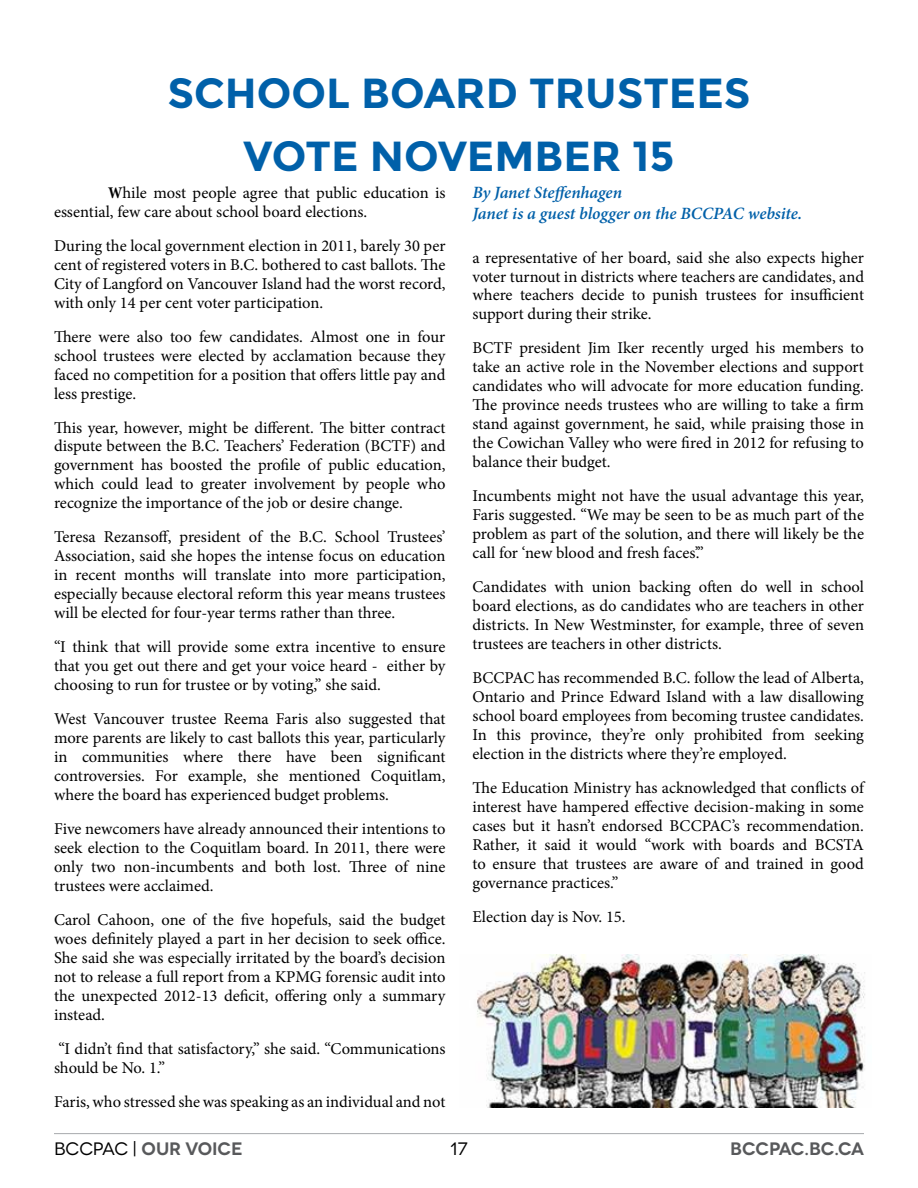
<style>
.page{position:relative;width:918px;height:1188px;background:#fff}
.page>*{position:absolute;margin:0;border:0;box-sizing:border-box;transform-origin:0 0}
.t1{font:700 42px/63.3px "Montserrat";color:#0060a9;text-align:center}
.t2{font:600 18px "Novecentowide";letter-spacing:-.01em;color:#58595b}
.t3{font:18px "Novecentowide";color:#000}
.t4{font:italic 600 17.25px/20.7px "Minion Pro";letter-spacing:-.005em;color:#0060a9}
.t5{font:16.5px/19px "Minion Pro";color:#000;text-align:justify}
.s1{font-weight:700;font-stretch:condensed}
.s2{font-weight:400;color:#000}
</style>
<div class="page">
<img style="left:477px;top:955px;width:388px;height:153px">
<hr style="left:54px;top:1133px;width:810px;height:1px;background:#a7a9ac">
<h1 class="t1" style="left:167px;top:62px;width:585px">SCHOOL BOARD TRUSTEES<br>VOTE NOVEMBER 15</h1>
<p class="t5" style="left:54px;top:183px;width:393px;text-indent:54px"><span class="s1">W</span>hile most people agree that public education is essential, few care about school board elections.</p>
<p class="t5" style="left:54px;top:236px;width:393px">During the local government election in 2011, barely 30 per cent of registered voters in B.C. bothered to cast ballots. The City of Langford on Vancouver Island had the worst record, with only 14 per cent voter participation.</p>
<p class="t5" style="left:54px;top:327px;width:393px">There were also too few candidates. Almost one in four school trustees were elected by acclamation because they faced no competition for a position that offers little pay and less prestige.</p>
<p class="t5" style="left:54px;top:418px;width:393px">This year, however, might be different. The bitter contract dispute between the B.C. Teachers’ Federation (BCTF) and government has boosted the profile of public education, which could lead to greater involvement by people who recognize the importance of the job or desire change.</p>
<p class="t5" style="left:54px;top:528px;width:393px">Teresa Rezansoff, president of the B.C. School Trustees’ Association, said she hopes the intense focus on education in recent months will translate into more participation, especially because electoral reform this year means trustees will be elected for four-year terms rather than three.</p>
<p class="t5" style="left:54px;top:638px;width:393px">“I think that will provide some extra incentive to ensure that you get out there and get your voice heard - either by choosing to run for trustee or by voting,” she said.</p>
<p class="t5" style="left:54px;top:709px;width:393px">West Vancouver trustee Reema Faris also suggested that more parents are likely to cast ballots this year, particularly in communities where there have been significant controversies. For example, she mentioned Coquitlam, where the board has experienced budget problems.</p>
<p class="t5" style="left:54px;top:819px;width:393px">Five newcomers have already announced their intentions to seek election to the Coquitlam board. In 2011, there were only two non-incumbents and both lost. Three of nine trustees were acclaimed.</p>
<p class="t5" style="left:54px;top:910px;width:393px">Carol Cahoon, one of the five hopefuls, said the budget woes definitely played a part in her decision to seek office.<br>She said she was especially irritated by the board’s decision not to release a full report from a KPMG forensic audit into the unexpected 2012-13 deficit, offering only a summary instead.</p>
<p class="t5" style="left:54px;top:1039px;width:393px">“I didn’t find that satisfactory,” she said. “Communications should be No. 1.”</p>
<p class="t5" style="left:54px;top:1092px;width:393px">Faris, who stressed she was speaking as an individual and not</p>
<p class="t4" style="left:472px;top:182px;width:331px">By Janet Steffenhagen<br>Janet is a guest blogger on the BCCPAC website.</p>
<p class="t5" style="left:473px;top:248px;width:393px">a representative of her board, said she also expects higher voter turnout in districts where teachers are candidates, and where teachers decide to punish trustees for insufficient support during their strike.</p>
<p class="t5" style="left:473px;top:339px;width:393px">BCTF president Jim Iker recently urged his members to take an active role in the November elections and support candidates who will advocate for more education funding.<br>The province needs trustees who are willing to take a firm stand against government, he said, while praising those in the Cowichan Valley who were fired in 2012 for refusing to balance their budget.</p>
<p class="t5" style="left:473px;top:487px;width:393px">Incumbents might not have the usual advantage this year, Faris suggested. “We may be seen to be as much part of the problem as part of the solution, and there will likely be the call for ‘new blood and fresh faces’.”</p>
<p class="t5" style="left:473px;top:578px;width:393px">Candidates with union backing often do well in school board elections, as do candidates who are teachers in other districts. In New Westminster, for example, three of seven trustees are teachers in other districts.</p>
<p class="t5" style="left:473px;top:668px;width:393px">BCCPAC has recommended B.C. follow the lead of Alberta, Ontario and Prince Edward Island with a law disallowing school board employees from becoming trustee candidates.<br>In this province, they’re only prohibited from seeking election in the districts where they’re employed.</p>
<p class="t5" style="left:473px;top:778px;width:393px">The Education Ministry has acknowledged that conflicts of interest have hampered effective decision-making in some cases but it hasn’t endorsed BCCPAC’s recommendation.<br>Rather, it said it would “work with boards and BCSTA to ensure that trustees are aware of and trained in good governance practices.”</p>
<p class="t5" style="left:473px;top:907px;width:155px">Election day is Nov. 15.</p>
<p class="t2" style="left:54px;top:1137px;width:190px"><span class="s2">BCCPAC |</span> OUR VOICE</p>
<p class="t3" style="left:450px;top:1138px;width:19px">17</p>
<p class="t2" style="left:730px;top:1137px;width:135px">BCCPAC.BC.CA</p>
</div>
